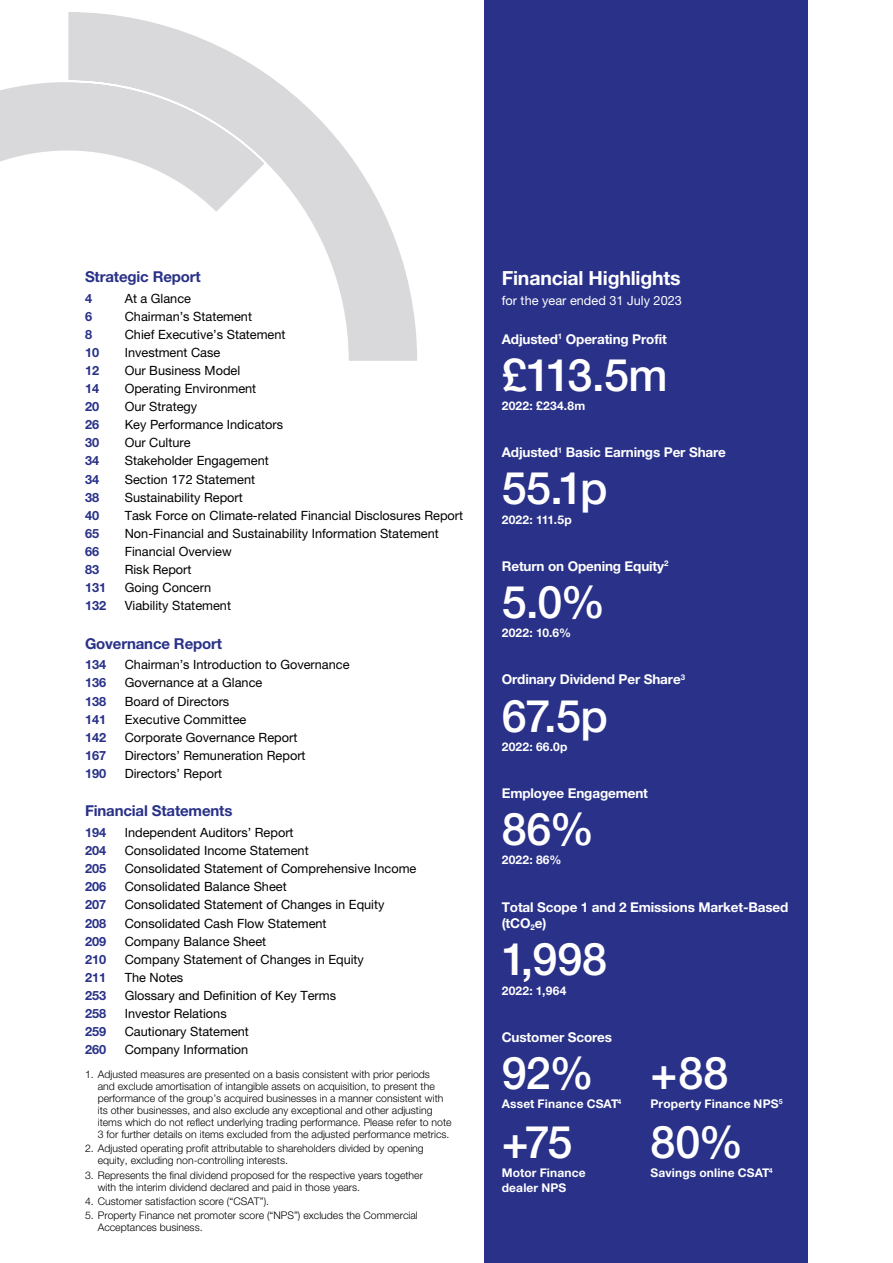
<style>
.page{position:relative;width:893px;height:1263px;background:#fff}
.page>*{position:absolute;margin:0;border:0;box-sizing:border-box;transform-origin:0 0}
.t1{font:500 45px "Helvetica Neue LT Std";letter-spacing:-.01em;color:#fff}
.t2{font:700 19.5px "Helvetica Neue LT Std";letter-spacing:-.01em;color:#fff}
.t3{font:700 15px "Helvetica Neue LT Std";letter-spacing:-.01em;color:#293188}
.t4{font:700 13.5px/16.5px "Helvetica Neue LT Std";letter-spacing:-.01em;color:#fff}
.t5{font:12.75px "Helvetica Neue LT Std";color:#000}
.t6{font:700 12.75px "Helvetica Neue LT Std";color:#293188}
.t7{font:12.75px "Helvetica Neue LT Std";color:#fff}
.t8{font:700 12px/15px "Helvetica Neue LT Std";letter-spacing:.015em;color:#fff}
.t9{font:300 10.5px/12px "Helvetica Neue LT Std";color:#000}
</style>
<div class="page">
<svg style="left:0;top:12px;width:417px;height:349px"></svg>
<div style="left:485px;top:0;width:323px;height:1263px;background:#293188"></div>
<p class="t3" style="left:85px;top:268px;width:117px">Strategic Report</p>
<p class="t6" style="left:85px;top:290px;width:9px">4</p>
<p class="t5" style="left:125px;top:291px;width:68px">At a Glance</p>
<p class="t6" style="left:85px;top:308px;width:9px">6</p>
<p class="t5" style="left:125px;top:309px;width:129px">Chairman’s Statement</p>
<p class="t6" style="left:85px;top:326px;width:9px">8</p>
<p class="t5" style="left:125px;top:327px;width:162px">Chief Executive’s Statement</p>
<p class="t6" style="left:85px;top:345px;width:16px">10</p>
<p class="t5" style="left:125px;top:345px;width:97px">Investment Case</p>
<p class="t6" style="left:85px;top:363px;width:16px">12</p>
<p class="t5" style="left:125px;top:363px;width:117px">Our Business Model</p>
<p class="t6" style="left:85px;top:381px;width:16px">14</p>
<p class="t5" style="left:125px;top:381px;width:133px">Operating Environment</p>
<p class="t6" style="left:85px;top:399px;width:16px">20</p>
<p class="t5" style="left:125px;top:399px;width:74px">Our Strategy</p>
<p class="t6" style="left:85px;top:417px;width:16px">26</p>
<p class="t5" style="left:125px;top:417px;width:160px">Key Performance Indicators</p>
<p class="t6" style="left:85px;top:435px;width:16px">30</p>
<p class="t5" style="left:125px;top:435px;width:67px">Our Culture</p>
<p class="t6" style="left:85px;top:453px;width:16px">34</p>
<p class="t5" style="left:125px;top:453px;width:146px">Stakeholder Engagement</p>
<p class="t6" style="left:85px;top:471px;width:16px">34</p>
<p class="t5" style="left:125px;top:471px;width:132px">Section 172 Statement</p>
<p class="t6" style="left:85px;top:489px;width:16px">38</p>
<p class="t5" style="left:125px;top:489px;width:120px">Sustainability Report</p>
<p class="t6" style="left:85px;top:507px;width:16px">40</p>
<p class="t5" style="left:125px;top:507px;width:340px">Task Force on Climate-related Financial Disclosures Report</p>
<p class="t6" style="left:85px;top:525px;width:16px">65</p>
<p class="t5" style="left:125px;top:526px;width:316px">Non-Financial and Sustainability Information Statement</p>
<p class="t6" style="left:85px;top:543px;width:16px">66</p>
<p class="t5" style="left:125px;top:544px;width:108px">Financial Overview</p>
<p class="t6" style="left:85px;top:561px;width:16px">83</p>
<p class="t5" style="left:125px;top:562px;width:68px">Risk Report</p>
<p class="t6" style="left:85px;top:579px;width:23px">131</p>
<p class="t5" style="left:125px;top:580px;width:88px">Going Concern</p>
<p class="t6" style="left:85px;top:597px;width:23px">132</p>
<p class="t5" style="left:125px;top:598px;width:108px">Viability Statement</p>
<p class="t3" style="left:85px;top:634px;width:139px">Governance Report</p>
<p class="t6" style="left:85px;top:657px;width:23px">134</p>
<p class="t5" style="left:125px;top:657px;width:226px">Chairman’s Introduction to Governance</p>
<p class="t6" style="left:85px;top:675px;width:23px">136</p>
<p class="t5" style="left:125px;top:675px;width:139px">Governance at a Glance</p>
<p class="t6" style="left:85px;top:693px;width:23px">138</p>
<p class="t5" style="left:125px;top:693px;width:106px">Board of Directors</p>
<p class="t6" style="left:85px;top:711px;width:23px">141</p>
<p class="t5" style="left:125px;top:711px;width:123px">Executive Committee</p>
<p class="t6" style="left:85px;top:729px;width:23px">142</p>
<p class="t5" style="left:125px;top:729px;width:174px">Corporate Governance Report</p>
<p class="t6" style="left:85px;top:747px;width:23px">167</p>
<p class="t5" style="left:125px;top:748px;width:182px">Directors’ Remuneration Report</p>
<p class="t6" style="left:85px;top:765px;width:23px">190</p>
<p class="t5" style="left:125px;top:766px;width:99px">Directors’ Report</p>
<p class="t3" style="left:85px;top:802px;width:149px">Financial Statements</p>
<p class="t6" style="left:85px;top:825px;width:23px">194</p>
<p class="t5" style="left:125px;top:825px;width:170px">Independent Auditors’ Report</p>
<p class="t6" style="left:85px;top:843px;width:23px">204</p>
<p class="t5" style="left:125px;top:843px;width:185px">Consolidated Income Statement</p>
<p class="t6" style="left:85px;top:861px;width:23px">205</p>
<p class="t5" style="left:125px;top:861px;width:293px">Consolidated Statement of Comprehensive Income</p>
<p class="t6" style="left:85px;top:879px;width:23px">206</p>
<p class="t5" style="left:125px;top:879px;width:163px">Consolidated Balance Sheet</p>
<p class="t6" style="left:85px;top:897px;width:23px">207</p>
<p class="t5" style="left:125px;top:897px;width:261px">Consolidated Statement of Changes in Equity</p>
<p class="t6" style="left:85px;top:915px;width:23px">208</p>
<p class="t5" style="left:125px;top:915px;width:203px">Consolidated Cash Flow Statement</p>
<p class="t6" style="left:85px;top:933px;width:23px">209</p>
<p class="t5" style="left:125px;top:933px;width:143px">Company Balance Sheet</p>
<p class="t6" style="left:85px;top:951px;width:23px">210</p>
<p class="t5" style="left:125px;top:951px;width:241px">Company Statement of Changes in Equity</p>
<p class="t6" style="left:85px;top:969px;width:23px">211</p>
<p class="t5" style="left:125px;top:969px;width:60px">The Notes</p>
<p class="t6" style="left:85px;top:987px;width:23px">253</p>
<p class="t5" style="left:125px;top:988px;width:213px">Glossary and Definition of Key Terms</p>
<p class="t6" style="left:85px;top:1005px;width:23px">258</p>
<p class="t5" style="left:125px;top:1006px;width:104px">Investor Relations</p>
<p class="t6" style="left:85px;top:1023px;width:23px">259</p>
<p class="t5" style="left:125px;top:1024px;width:126px">Cautionary Statement</p>
<p class="t6" style="left:85px;top:1041px;width:23px">260</p>
<p class="t5" style="left:125px;top:1042px;width:125px">Company Information</p>
<p class="t9" style="left:98px;top:1068px;width:355px;text-indent:-13px">1. Adjusted measures are presented on a basis consistent with prior periods<br>and exclude amortisation of intangible assets on acquisition, to present the performance of the group’s acquired businesses in a manner consistent with its other businesses, and also exclude any exceptional and other adjusting items which do not reflect underlying trading performance. Please refer to note 3 for further details on items excluded from the adjusted performance metrics.</p>
<p class="t9" style="left:98px;top:1142px;width:327px;text-indent:-13px">2. Adjusted operating profit attributable to shareholders divided by opening equity, excluding non-controlling interests.</p>
<p class="t9" style="left:98px;top:1168px;width:327px;text-indent:-13px">3. Represents the final dividend proposed for the respective years together with the interim dividend declared and paid in those years.</p>
<p class="t9" style="left:85px;top:1195px;width:186px">4. Customer satisfaction score (“CSAT”).</p>
<p class="t9" style="left:98px;top:1209px;width:321px;text-indent:-13px">5. Property Finance net promoter score (“NPS”) excludes the Commercial<br>Acceptances business.</p>
<h2 class="t2" style="left:502px;top:266px;width:180px">Financial Highlights</h2>
<p class="t7" style="left:502px;top:293px;width:182px">for the year ended 31 July 2023</p>
<p class="t4" style="left:502px;top:330px;width:167px">Adjusted<sup>1</sup> Operating Profit</p>
<h1 class="t1" style="left:502px;top:348px;width:167px">£113.5m</h1>
<p class="t8" style="left:502px;top:398px;width:85px">2022: £234.8m</p>
<p class="t4" style="left:502px;top:444px;width:226px">Adjusted<sup>1</sup> Basic Earnings Per Share</p>
<h1 class="t1" style="left:502px;top:461px;width:107px">55.1p</h1>
<p class="t8" style="left:502px;top:511px;width:72px">2022: 111.5p</p>
<p class="t4" style="left:502px;top:557px;width:168px">Return on Opening Equity<sup>2</sup></p>
<h1 class="t1" style="left:502px;top:575px;width:105px">5.0%</h1>
<p class="t8" style="left:502px;top:625px;width:71px">2022: 10.6%</p>
<p class="t4" style="left:502px;top:671px;width:185px">Ordinary Dividend Per Share<sup>3</sup></p>
<h1 class="t1" style="left:502px;top:689px;width:108px">67.5p</h1>
<p class="t8" style="left:502px;top:739px;width:67px">2022: 66.0p</p>
<p class="t4" style="left:502px;top:785px;width:148px">Employee Engagement</p>
<h1 class="t1" style="left:502px;top:802px;width:94px">86%</h1>
<p class="t8" style="left:502px;top:852px;width:61px">2022: 86%</p>
<p class="t4" style="left:502px;top:898px;width:288px">Total Scope 1 and 2 Emissions Market-Based (tCO<sub>2</sub>e)</p>
<h1 class="t1" style="left:502px;top:932px;width:107px">1,998</h1>
<p class="t8" style="left:502px;top:982px;width:66px">2022: 1,964</p>
<p class="t4" style="left:502px;top:1028px;width:112px">Customer Scores</p>
<h1 class="t1" style="left:502px;top:1046px;width:94px">92%</h1>
<p class="t8" style="left:502px;top:1096px;width:121px">Asset Finance CSAT<sup>4</sup></p>
<h1 class="t1" style="left:502px;top:1115px;width:72px">+75</h1>
<p class="t8" style="left:502px;top:1165px;width:85px">Motor Finance dealer NPS</p>
<h1 class="t1" style="left:651px;top:1046px;width:79px">+88</h1>
<p class="t8" style="left:651px;top:1096px;width:134px">Property Finance NPS<sup>5</sup></p>
<h1 class="t1" style="left:651px;top:1115px;width:94px">80%</h1>
<p class="t8" style="left:651px;top:1165px;width:124px">Savings online CSAT<sup>4</sup></p>
</div>
